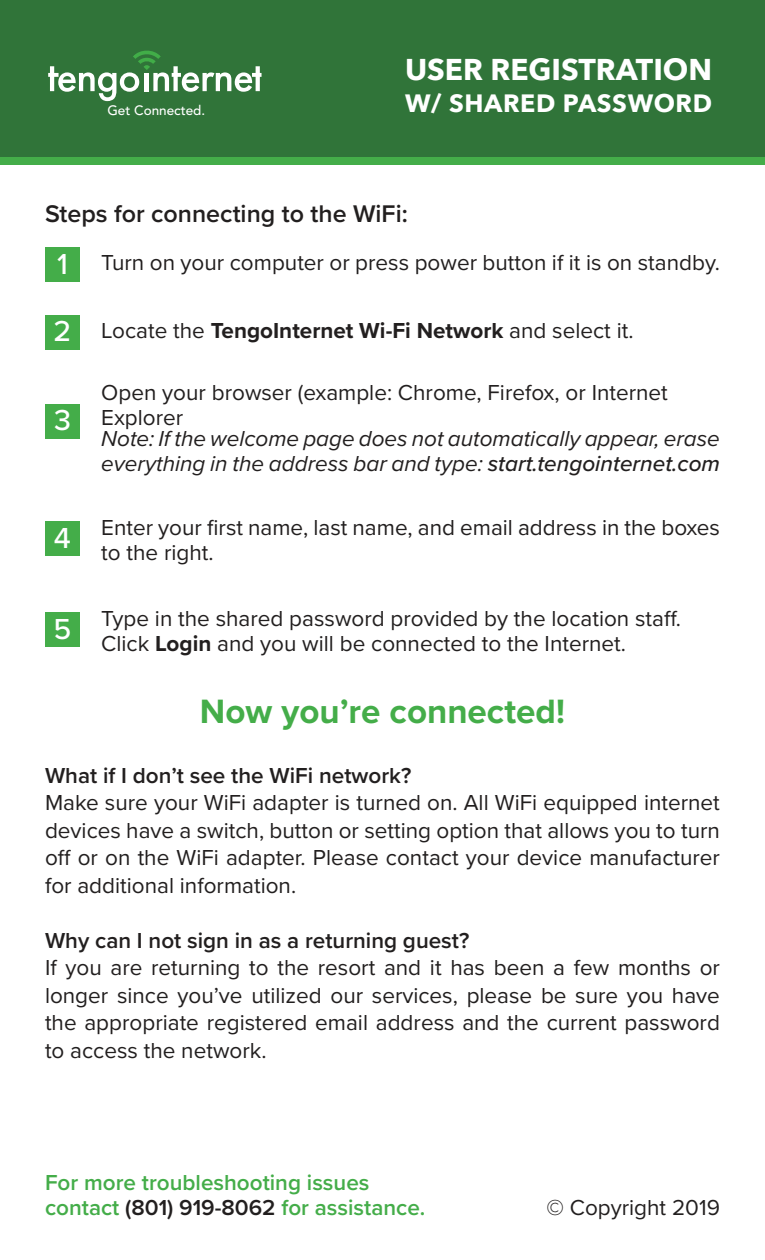
<style>
.page{position:relative;width:765px;height:1260px;background:#fff}
.page>*{position:absolute;margin:0;border:0;box-sizing:border-box;transform-origin:0 0}
.t1{font:700 35px "Proxima Nova";color:#44ad49}
.t2{font:700 30px "Avenir Next";color:#fff}
.t3{font:500 30px "Proxima Nova";color:#fff}
.t4{font:600 25px "Proxima Nova";color:#221f1f}
.t5{font:700 25px "Avenir Next";letter-spacing:.025em;color:#fff}
.t6{font:22.5px/27.5px "Proxima Nova";color:#221f1f}
.t7{font:italic 22.5px/25px "Proxima Nova";color:#221f1f}
.t8{font:600 22.5px "Proxima Nova";color:#221f1f}
.t9{font:600 22.5px/25px "Proxima Nova";color:#44ad49}
.t10{font:700 22.5px "Proxima Nova";color:#221f1f}
.t11{font:500 13.5px "Avenir";color:#fff}
.s1{font-weight:400}
.s2{font-weight:500}
.s3{font-weight:700}
.s4{color:#221f1f}
</style>
<div class="page">
<div style="left:0;top:0;width:765px;height:157px;background:#307439"></div>
<div style="left:0;top:157px;width:765px;height:8px;background:#44ad49"></div>
<svg style="left:48px;top:50px;width:214px;height:51px"></svg>
<hr style="left:145px;top:73px;width:4px;height:18px;background:#fff">
<div style="left:45px;top:247px;width:35px;height:35px;background:#44ad49"></div>
<div style="left:45px;top:315px;width:35px;height:35px;background:#44ad49"></div>
<div style="left:45px;top:404px;width:35px;height:35px;background:#44ad49"></div>
<div style="left:45px;top:521px;width:35px;height:35px;background:#44ad49"></div>
<div style="left:45px;top:612px;width:35px;height:35px;background:#44ad49"></div>
<p class="t11" style="left:107px;top:102px;width:99px">Get Connected.</p>
<h2 class="t2" style="left:405px;top:52px;width:309px">USER REGISTRATION</h2>
<p class="t5" style="left:405px;top:89px;width:309px">W/ SHARED PASSWORD</p>
<p class="t4" style="left:45px;top:203px;width:364px">Steps for connecting to the WiFi:</p>
<h2 class="t3" style="left:57px;top:251px;width:12px">1</h2>
<h2 class="t3" style="left:54px;top:319px;width:19px">2</h2>
<h2 class="t3" style="left:54px;top:408px;width:18px">3</h2>
<h2 class="t3" style="left:54px;top:525px;width:19px">4</h2>
<h2 class="t3" style="left:54px;top:616px;width:19px">5</h2>
<p class="t6" style="left:101px;top:250px;width:620px">Turn on your computer or press power button if it is on standby.</p>
<p class="t10" style="left:101px;top:321px;width:534px"><span class="s1">Locate the</span> TengoInternet Wi-Fi Network <span class="s1">and select it.</span></p>
<p class="t6" style="left:101px;top:382px;width:568px;line-height:25px">Open your browser (example: Chrome, Firefox, or Internet<br>Explorer</p>
<p class="t7" style="left:101px;top:427px;width:620px">Note: If the welcome page does not automatically appear, erase everything in the address bar and type: <span class="s2">start.tengointernet.com</span></p>
<p class="t6" style="left:101px;top:517px;width:620px;line-height:25px">Enter your first name, last name, and email address in the boxes to the right.</p>
<p class="t6" style="left:101px;top:608px;width:581px;line-height:25px">Type in the shared password provided by the location staff.<br>Click <span class="s3">Login</span> and you will be connected to the Internet.</p>
<h1 class="t1" style="left:200px;top:697px;width:367px">Now you’re connected!</h1>
<p class="t8" style="left:45px;top:766px;width:368px">What if I don’t see the WiFi network?</p>
<p class="t6" style="left:45px;top:790px;width:677px;text-align:justify">Make sure your WiFi adapter is turned on. All WiFi equipped internet devices have a switch, button or setting option that allows you to turn off or on the WiFi adapter. Please contact your device manufacturer for additional information.</p>
<p class="t8" style="left:45px;top:931px;width:426px">Why can I not sign in as a returning guest?</p>
<p class="t6" style="left:45px;top:955px;width:677px;text-align:justify">If you are returning to the resort and it has been a few months or longer since you’ve utilized our services, please be sure you have the appropriate registered email address and the current password to access the network.</p>
<p class="t9" style="left:45px;top:1171px;width:382px">For more troubleshooting issues contact <span class="s4">(801) 919-8062</span> for assistance.</p>
<p class="t6" style="left:547px;top:1195px;width:175px">© Copyright 2019</p>
</div>
